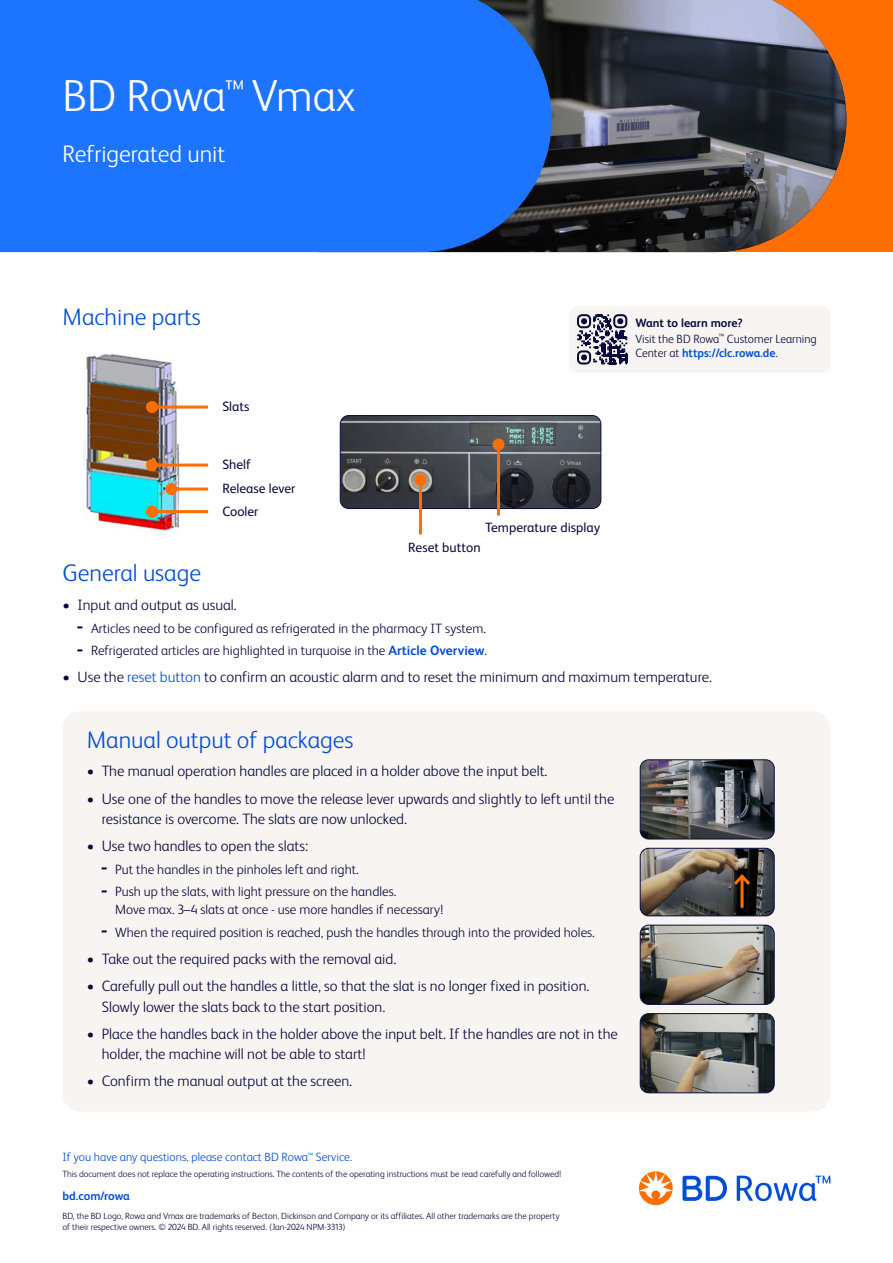
<style>
.page{position:relative;width:893px;height:1263px;background:#fff}
.page>*{position:absolute;margin:0;border:0;box-sizing:border-box;transform-origin:0 0}
.t1{font:300 45px "FS Albert Pro";letter-spacing:-.005em;color:#fff}
.Subhead_3{font:300 24px "FS Albert Pro";color:#044ed7}
.t2{font:300 24px "FS Albert Pro";color:#fff}
.t3{font:300 15px/20.2px "FS Albert Pro";color:#060a3d}
.t4{font:300 13.5px/18px "FS Albert Pro";color:#060a3d}
.Specifications{font:13.5px "FS Albert Pro";color:#060a3d}
.Footer_heading{font:300 12px "FS Albert Pro";color:#044ed7}
.t5{font:300 12px/15.9px "FS Albert Pro";color:#060a3d}
.Footer_heading_bold{font:700 12px "FS Albert Pro";color:#044ed7}
.Footer_body{font:300 9px/10.8px "FS Albert Pro";color:#060a3d}
.s1{font-weight:700}
.s2{font-weight:300;color:#060a3d}
.s3{font-weight:800}
.s4{font-weight:700;color:#044ed7}
.s5{color:#044ed7}
</style>
<div class="page">
<svg style="left:737px;top:1176px;width:93px;height:25px"></svg>
<svg style="left:682px;top:1176px;width:45px;height:25px"></svg>
<svg style="left:639px;top:1171px;width:34px;height:34px"></svg>
<div style="left:671px;top:0;width:222px;height:252px;background:#ff6e00"></div>
<img style="left:552px;top:0;width:294px;height:252px">
<div style="left:0;top:0;width:552px;height:252px;background:#1d74ff"></div>
<div style="left:63px;top:711px;width:767px;height:400px;background:#f8f4f1;border-radius:18px"></div>
<img style="left:83px;top:354px;width:97px;height:177px">
<hr style="left:152px;top:405px;width:56px;height:3px;background:#ff6e00">
<div style="left:146px;top:401px;width:12px;height:12px;background:#ff6e00;border-radius:50%"></div>
<hr style="left:152px;top:464px;width:56px;height:3px;background:#ff6e00">
<div style="left:146px;top:459px;width:12px;height:12px;background:#ff6e00;border-radius:50%"></div>
<hr style="left:152px;top:510px;width:56px;height:3px;background:#ff6e00">
<div style="left:146px;top:506px;width:12px;height:12px;background:#ff6e00;border-radius:50%"></div>
<hr style="left:171px;top:488px;width:37px;height:3px;background:#ff6e00">
<div style="left:165px;top:483px;width:12px;height:12px;background:#ff6e00;border-radius:50%"></div>
<img style="left:340px;top:416px;width:261px;height:92px">
<div style="left:340px;top:415px;width:261px;height:94px;border:1px solid #060a3d;border-radius:9px"></div>
<hr style="left:497px;top:444px;width:3px;height:71px;background:#ff6e00">
<div style="left:492px;top:438px;width:12px;height:12px;background:#ff6e00;border-radius:50%"></div>
<hr style="left:419px;top:480px;width:3px;height:54px;background:#ff6e00">
<div style="left:414px;top:474px;width:12px;height:12px;background:#ff6e00;border-radius:50%"></div>
<img style="left:640px;top:760px;width:134px;height:79px">
<div style="left:640px;top:759px;width:135px;height:80px;border:1px solid #060a3d;border-radius:9px"></div>
<img style="left:640px;top:925px;width:134px;height:79px">
<div style="left:640px;top:925px;width:135px;height:80px;border:1px solid #060a3d;border-radius:9px"></div>
<img style="left:640px;top:1013px;width:134px;height:80px">
<div style="left:640px;top:1013px;width:135px;height:80px;border:1px solid #060a3d;border-radius:9px"></div>
<img style="left:640px;top:848px;width:134px;height:68px">
<div style="left:640px;top:848px;width:135px;height:68px;border:1px solid #060a3d;border-radius:9px"></div>
<hr style="left:740px;top:876px;width:3px;height:32px;background:#ff6e00">
<svg style="left:731px;top:872px;width:22px;height:16px"></svg>
<div style="left:569px;top:306px;width:261px;height:66px;background:#f8f4f1;border-radius:9px"></div>
<svg style="left:577px;top:314px;width:50px;height:50px"></svg>
<h1 class="t1" style="left:63px;top:65px;width:294px">BD Rowa<sup>™</sup> Vmax</h1>
<h2 class="t2" style="left:63px;top:137px;width:164px">Refrigerated unit</h2>
<p class="Subhead_3" style="left:63px;top:300px;width:140px">Machine parts</p>
<p class="Specifications" style="left:222px;top:397px;width:29px">Slats</p>
<p class="Specifications" style="left:222px;top:455px;width:30px">Shelf</p>
<p class="Specifications" style="left:222px;top:479px;width:74px">Release lever</p>
<p class="Specifications" style="left:222px;top:502px;width:38px">Cooler</p>
<p class="t5" style="left:635px;top:314px;width:183px"><span class="s1">Want to learn more?<br></span>Visit the BD Rowa<sup>™</sup> Customer Learning</p>
<p class="Footer_heading_bold" style="left:635px;top:344px;width:144px"><span class="s2">Center at</span> https://clc.rowa.de<span class="s2">.</span></p>
<p class="Specifications" style="left:485px;top:518px;width:117px">Temperature display</p>
<p class="Specifications" style="left:408px;top:537px;width:74px">Reset button</p>
<p class="Subhead_3" style="left:63px;top:556px;width:140px">General usage</p>
<p class="t3" style="left:63px;top:594px;width:176px">• Input and output as usual.</p>
<p class="t4" style="left:78px;top:618px;width:410px"><span class="s3">–</span> Articles need to be configured as refrigerated in the pharmacy IT system.</p>
<p class="t4" style="left:78px;top:640px;width:411px"><span class="s3">–</span> Refrigerated articles are highlighted in turquoise in the <span class="s4">Article Overview</span>.</p>
<p class="t3" style="left:63px;top:666px;width:651px">• Use the <span class="s5">reset button</span> to confirm an acoustic alarm and to reset the minimum and maximum temperature.</p>
<p class="Subhead_3" style="left:87px;top:723px;width:268px">Manual output of packages</p>
<p class="t3" style="left:87px;top:760px;width:462px">• The manual operation handles are placed in a holder above the input belt.</p>
<p class="t3" style="left:102px;top:787px;width:514px;text-indent:-15px">• Use one of the handles to move the release lever upwards and slightly to left until the resistance is overcome. The slats are now unlocked.</p>
<p class="t3" style="left:87px;top:835px;width:223px">• Use two handles to open the slats:</p>
<p class="t4" style="left:102px;top:859px;width:259px"><span class="s3">–</span> Put the handles in the pinholes left and right.</p>
<p class="t4" style="left:115px;top:882px;width:330px;text-indent:-14px"><span class="s3">–</span> Push up the slats, with light pressure on the handles.<br>Move max. 3–4 slats at once - use more handles if necessary!</p>
<p class="t4" style="left:102px;top:922px;width:495px"><span class="s3">–</span> When the required position is reached, push the handles through into the provided holes.</p>
<p class="t3" style="left:87px;top:948px;width:311px">• Take out the required packs with the removal aid.</p>
<p class="t3" style="left:102px;top:975px;width:489px;text-indent:-15px">• Carefully pull out the handles a little, so that the slat is no longer fixed in position.<br>Slowly lower the slats back to the start position.</p>
<p class="t3" style="left:102px;top:1023px;width:518px;text-indent:-15px">• Place the handles back in the holder above the input belt. If the handles are not in the holder, the machine will not be able to start!</p>
<p class="t3" style="left:87px;top:1070px;width:267px">• Confirm the manual output at the screen.</p>
<p class="Footer_heading" style="left:63px;top:1149px;width:291px">If you have any questions, please contact BD Rowa<sup>™</sup> Service.</p>
<p class="Footer_body" style="left:63px;top:1168px;width:500px">This document does not replace the operating instructions. The contents of the operating instructions must be read carefully and followed!</p>
<p class="Footer_heading_bold" style="left:63px;top:1187px;width:69px">bd.com/rowa</p>
<p class="Footer_body" style="left:63px;top:1210px;width:499px">BD, the BD Logo, Rowa and Vmax are trademarks of Becton, Dickinson and Company or its affiliates. All other trademarks are the property of their respective owners. © 2024 BD. All rights reserved. (Jan-2024 NPM-3313)</p>
</div>
